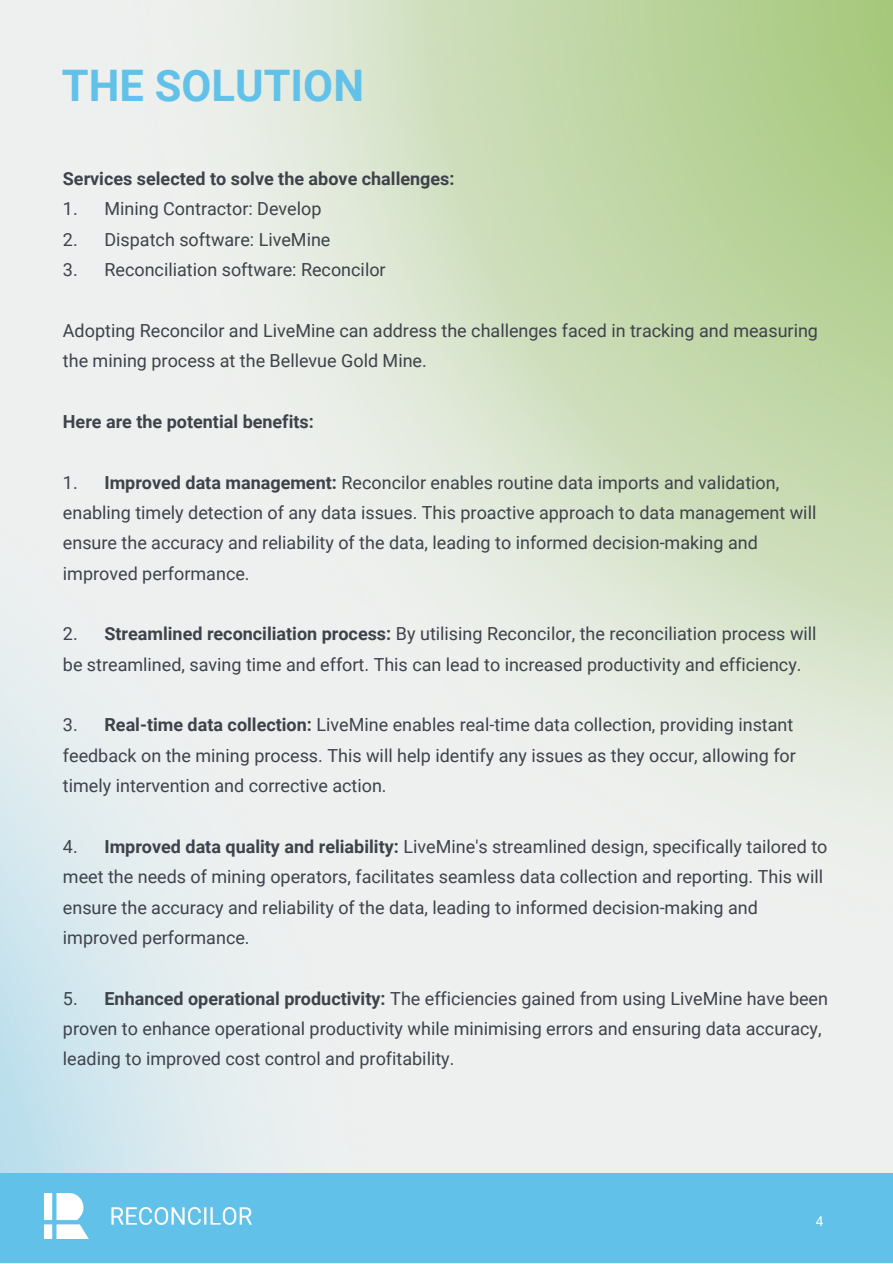
<style>
.page{position:relative;width:893px;height:1264px;background:#fff}
.page>*{position:absolute;margin:0;border:0;box-sizing:border-box;transform-origin:0 0}
.t1{font:700 43.5px "Roboto";color:#61c1e9}
.t2{font:18px/30.3px "Roboto";color:#3e424b}
.t3{font:700 18px "Roboto";color:#3e424b}
.t4{font:13.5px "Roboto";color:#fff}
.s1{font-weight:700}
</style>
<div class="page">
<div style="left:0;top:1173px;width:892px;height:89px;background:#61c1e9"></div>
<img style="left:44px;top:1193px;width:207px;height:45px">
<p class="t1" style="left:62px;top:60px;width:303px">THE SOLUTION</p>
<p class="t3" style="left:63px;top:168px;width:393px">Services selected to solve the above challenges:</p>
<p class="t2" style="left:63px;top:194px;width:260px">1. Mining Contractor: Develop</p>
<p class="t2" style="left:63px;top:224px;width:269px">2. Dispatch software: LiveMine</p>
<p class="t2" style="left:63px;top:255px;width:324px">3. Reconciliation software: Reconcilor</p>
<p class="t2" style="left:63px;top:315px;width:756px">Adopting Reconcilor and LiveMine can address the challenges faced in tracking and measuring the mining process at the Bellevue Gold Mine.</p>
<p class="t3" style="left:63px;top:411px;width:252px">Here are the potential benefits:</p>
<p class="t2" style="left:63px;top:467px;width:754px">1. <span class="s1">Improved data management:</span> Reconcilor enables routine data imports and validation, enabling timely detection of any data issues. This proactive approach to data management will ensure the accuracy and reliability of the data, leading to informed decision-making and improved performance.</p>
<p class="t2" style="left:63px;top:619px;width:755px">2. <span class="s1">Streamlined reconciliation process:</span> By utilising Reconcilor, the reconciliation process will be streamlined, saving time and effort. This can lead to increased productivity and efficiency.</p>
<p class="t2" style="left:63px;top:710px;width:734px">3. <span class="s1">Real-time data collection:</span> LiveMine enables real-time data collection, providing instant feedback on the mining process. This will help identify any issues as they occur, allowing for timely intervention and corrective action.</p>
<p class="t2" style="left:63px;top:831px;width:766px">4. <span class="s1">Improved data quality and reliability:</span> LiveMine's streamlined design, specifically tailored to meet the needs of mining operators, facilitates seamless data collection and reporting. This will ensure the accuracy and reliability of the data, leading to informed decision-making and improved performance.</p>
<p class="t2" style="left:63px;top:983px;width:766px">5. <span class="s1">Enhanced operational productivity:</span> The efficiencies gained from using LiveMine have been proven to enhance operational productivity while minimising errors and ensuring data accuracy, leading to improved cost control and profitability.</p>
<p class="t4" style="left:815px;top:1213px;width:9px">4</p>
</div>
